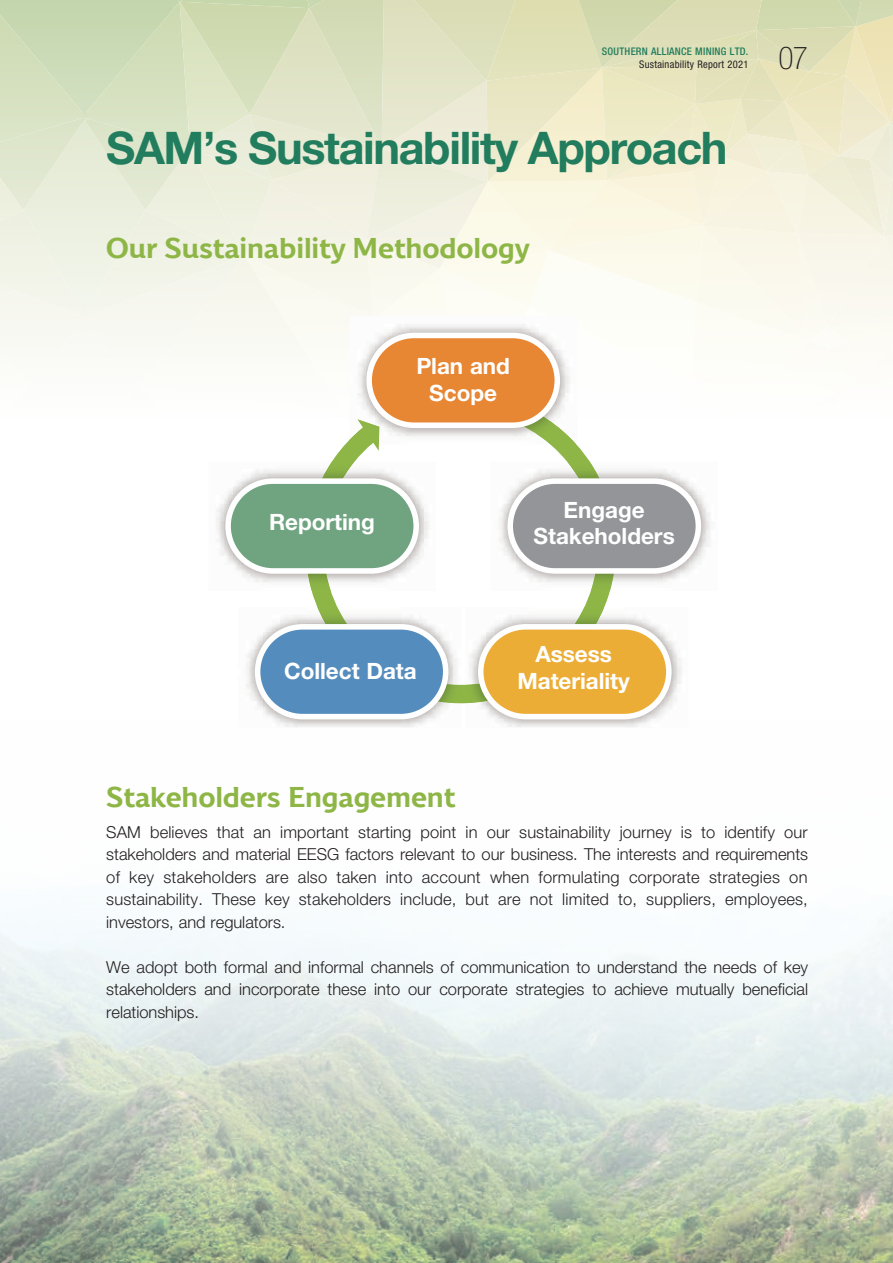
<style>
.page{position:relative;width:893px;height:1263px;background:#fff}
.page>*{position:absolute;margin:0;border:0;box-sizing:border-box;transform-origin:0 0}
.t1{font:700 45px "Helvetica Neue LT Pro";letter-spacing:-.03em;color:#217d5d}
.t2{font:100 condensed 31.5px "Helvetica Neue LT Std";color:#231f20}
.t3{font:28.5px "AB In Bev Headlines";letter-spacing:-.005em;color:#8eb646}
.t4{font:700 22.5px/26.2px "Helvetica Neue LT Std";color:#fff;text-align:center}
.t5{font:300 16.5px/22.5px "Helvetica Neue LT Std";color:#231f20;text-align:justify}
.t6{font:500 condensed 10.5px "Helvetica Neue LT Std";letter-spacing:.025em;color:#217d5d}
.t7{font:condensed 10.5px "Helvetica Neue LT Std";letter-spacing:.025em;color:#231f20}
</style>
<div class="page">
<img style="left:0;top:923px;width:893px;height:340px">
<svg style="left:311px;top:439px;width:299px;height:168px"></svg>
<img style="left:350px;top:428px;width:227px;height:17px">
<svg style="left:0;top:0;width:893px;height:428px"></svg>
<img style="left:246px;top:607px;width:436px;height:120px">
<img style="left:317px;top:607px;width:144px;height:96px">
<svg style="left:255px;top:624px;width:193px;height:95px"></svg>
<img style="left:465px;top:607px;width:139px;height:96px">
<img style="left:461px;top:607px;width:4px;height:120px">
<img style="left:461px;top:685px;width:4px;height:18px">
<svg style="left:478px;top:624px;width:194px;height:95px"></svg>
<img style="left:216px;top:461px;width:220px;height:130px">
<img style="left:303px;top:461px;width:52px;height:130px">
<svg style="left:225px;top:478px;width:194px;height:96px"></svg>
<img style="left:491px;top:461px;width:219px;height:130px">
<img style="left:567px;top:461px;width:56px;height:130px">
<svg style="left:507px;top:478px;width:194px;height:96px"></svg>
<p class="t6" style="left:602px;top:45px;width:148px">SOUTHERN ALLIANCE MINING LTD.</p>
<p class="t7" style="left:639px;top:59px;width:111px">Sustainability Report 2021</p>
<h1 class="t1" style="left:106px;top:120px;width:623px">SAM’s Sustainability Approach</h1>
<h3 class="t3" style="left:106px;top:230px;width:425px">Our Sustainability Methodology</h3>
<h2 class="t2" style="left:778px;top:40px;width:31px">07</h2>
<h3 class="t4" style="left:416px;top:353px;width:95px">Plan and<br>Scope</h3>
<h3 class="t4" style="left:269px;top:508px;width:107px">Reporting</h3>
<h3 class="t4" style="left:534px;top:496px;width:143px">Engage<br>Stakeholders</h3>
<h3 class="t4" style="left:284px;top:658px;width:134px">Collect Data</h3>
<h3 class="t4" style="left:517px;top:641px;width:114px">Assess<br>Materiality</h3>
<h3 class="t3" style="left:106px;top:779px;width:351px">Stakeholders Engagement</h3>
<p class="t5" style="left:106px;top:820px;width:703px">SAM believes that an important starting point in our sustainability journey is to identify our stakeholders and material EESG factors relevant to our business. The interests and requirements of key stakeholders are also taken into account when formulating corporate strategies on sustainability. These key stakeholders include, but are not limited to, suppliers, employees, investors, and regulators.</p>
<p class="t5" style="left:106px;top:955px;width:703px">We adopt both formal and informal channels of communication to understand the needs of key stakeholders and incorporate these into our corporate strategies to achieve mutually beneficial relationships.</p>
</div>
